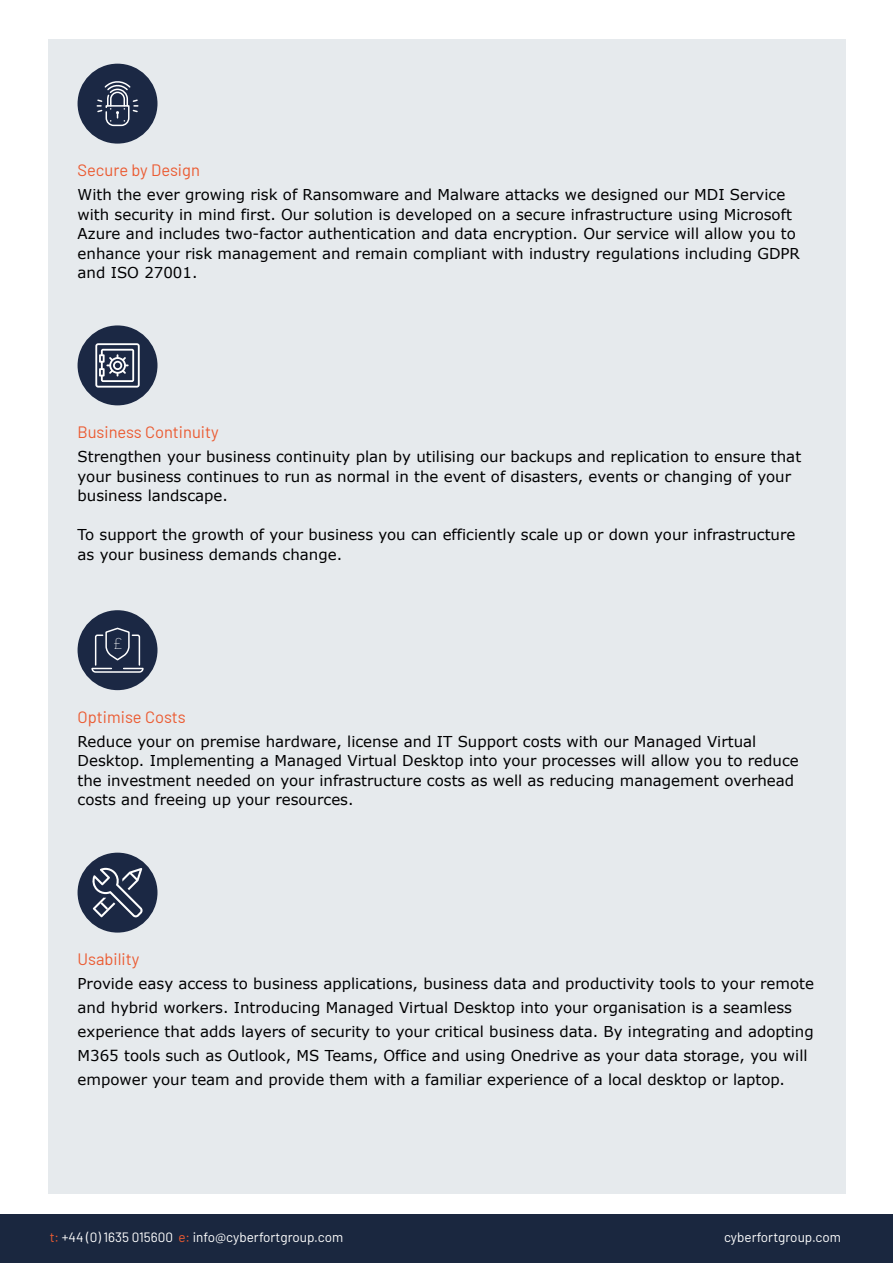
<style>
.page{position:relative;width:893px;height:1263px;background:#fff}
.page>*{position:absolute;margin:0;border:0;box-sizing:border-box;transform-origin:0 0}
.t1{font:16.5px "Barlow";color:#eb5b32}
.t2{font:100 16.2px "Barlow";color:#fff}
.t3{font:15px/19.5px "Verdana";color:#000001}
.t4{font:13.5px "Barlow";color:#fff}
.s1{color:#eb5b32}
</style>
<div class="page">
<div style="left:0;top:1215px;width:893px;height:48px;background:#1a273f"></div>
<div style="left:48px;top:39px;width:797px;height:1155px;background:#e6eaed"></div>
<div style="left:78px;top:64px;width:79px;height:80px;background:#1b2844;border-radius:50%"></div>
<div style="left:78px;top:325px;width:79px;height:80px;background:#1b2844;border-radius:50%"></div>
<svg style="left:95px;top:343px;width:45px;height:45px"></svg>
<div style="left:78px;top:853px;width:79px;height:79px;background:#1b2844;border-radius:50%"></div>
<svg style="left:92px;top:868px;width:51px;height:49px"></svg>
<svg style="left:96px;top:81px;width:43px;height:46px"></svg>
<div style="left:78px;top:610px;width:79px;height:80px;background:#1b2844;border-radius:50%"></div>
<svg style="left:91px;top:627px;width:53px;height:46px"></svg>
<p class="t1" style="left:78px;top:159px;width:124px">Secure by Design</p>
<p class="t3" style="left:78px;top:185px;width:724px">With the ever growing risk of Ransomware and Malware attacks we designed our MDI Service with security in mind first. Our solution is developed on a secure infrastructure using Microsoft Azure and includes two-factor authentication and data encryption. Our service will allow you to enhance your risk management and remain compliant with industry regulations including GDPR and ISO 27001.</p>
<p class="t1" style="left:78px;top:420px;width:143px">Business Continuity</p>
<p class="t3" style="left:78px;top:447px;width:725px">Strengthen your business continuity plan by utilising our backups and replication to ensure that your business continues to run as normal in the event of disasters, events or changing of your business landscape.</p>
<p class="t3" style="left:78px;top:525px;width:719px">To support the growth of your business you can efficiently scale up or down your infrastructure as your business demands change.</p>
<p class="t2" style="left:113px;top:631px;width:11px">£</p>
<p class="t1" style="left:78px;top:705px;width:110px">Optimise Costs</p>
<p class="t3" style="left:78px;top:732px;width:723px">Reduce your on premise hardware, license and IT Support costs with our Managed Virtual Desktop. Implementing a Managed Virtual Desktop into your processes will allow you to reduce the investment needed on your infrastructure costs as well as reducing management overhead costs and freeing up your resources.</p>
<p class="t1" style="left:78px;top:947px;width:63px">Usability</p>
<p class="t3" style="left:78px;top:972px;width:738px;line-height:24px">Provide easy access to business applications, business data and productivity tools to your remote and hybrid workers. Introducing Managed Virtual Desktop into your organisation is a seamless experience that adds layers of security to your critical business data. By integrating and adopting M365 tools such as Outlook, MS Teams, Office and using Onedrive as your data storage, you will empower your team and provide them with a familiar experience of a local desktop or laptop.</p>
<p class="t4" style="left:50px;top:1228px;width:295px"><span class="s1">t:</span> +44 (0) 1635 015600 <span class="s1">e:</span> info@cyberfortgroup.com</p>
<p class="t4" style="left:724px;top:1228px;width:119px">cyberfortgroup.com</p>
</div>
